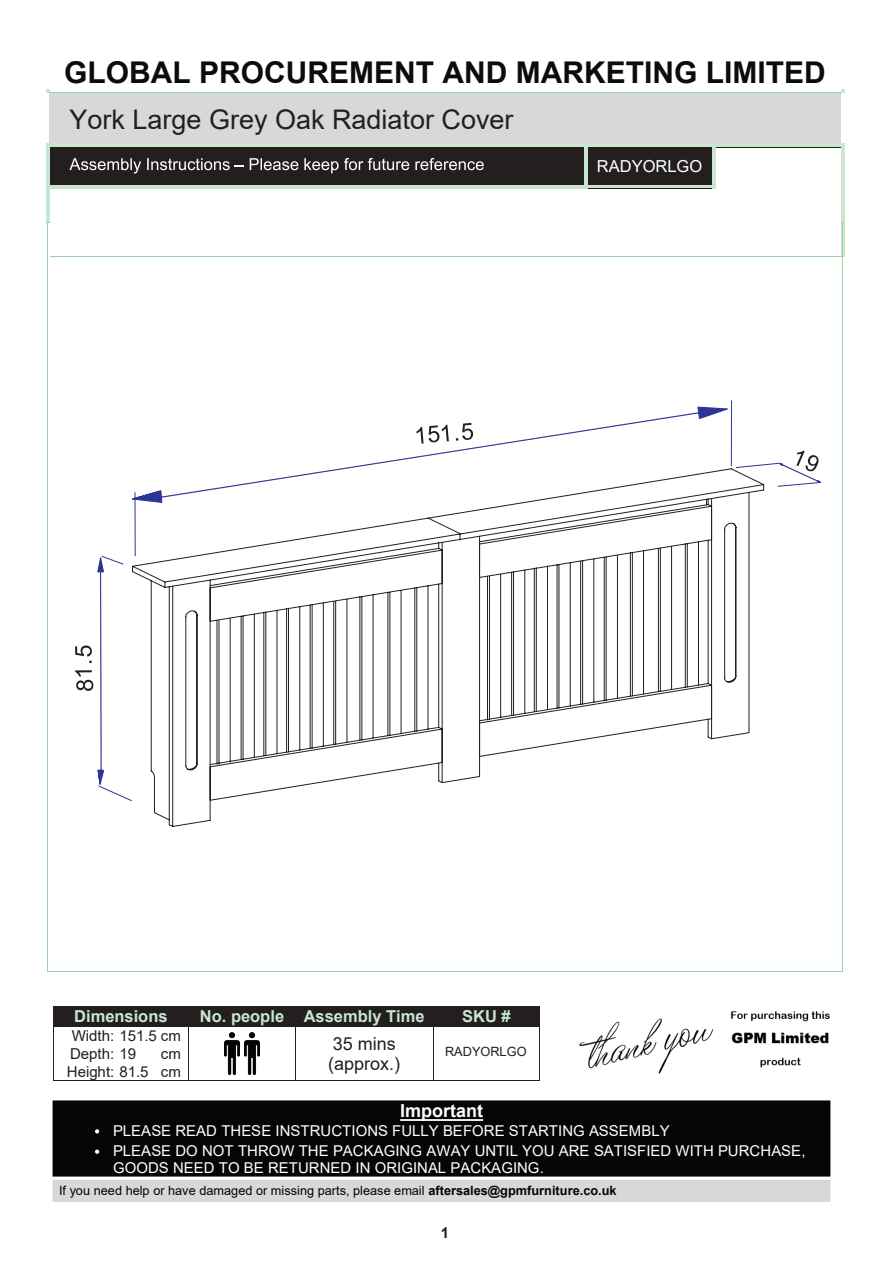
<style>
.page{position:relative;width:893px;height:1263px;background:#fff}
.page>*{position:absolute;margin:0;border:0;box-sizing:border-box;transform-origin:0 0}
.t1{font:700 30px "Arial";color:#0b0d0b}
.t2{font:27px "Arial";color:#231f20}
.t3{font:18px/20.7px "Arial";color:#231f20}
.t4{font:700 18px "Arial";color:#fff}
.t5{font:700 16.5px "Arial";color:#cbe6cf}
.t6{font:16.5px "Arial";color:#fff}
.t7{font:15px/18px "Arial";color:#231f20;text-align:right}
.t8{font:700 15px "Arial";color:#231f20}
.t9{font:14.85px/19.8px "Arial";color:#fff}
.t10{font:12.75px "Arial";letter-spacing:-.005em;color:#050504}
.t11{font:12.75px "Arial";color:#231f20}
.s1{font-weight:700}
</style>
<div class="page">
<div style="left:49px;top:93px;width:792px;height:51px;background:#d8d8d8"></div>
<svg style="left:46px;top:89px;width:3px;height:4px"></svg>
<hr style="left:49px;top:93px;width:792px;height:1px;background:#9ed2a4">
<svg style="left:841px;top:89px;width:3px;height:4px"></svg>
<div style="left:49px;top:147px;width:536px;height:38px;background:#231f20"></div>
<div style="left:588px;top:147px;width:125px;height:38px;background:#231f20"></div>
<hr style="left:49px;top:144px;width:536px;height:3px;background:#cbe6cf">
<hr style="left:588px;top:144px;width:125px;height:3px;background:#cbe6cf">
<hr style="left:716px;top:144px;width:125px;height:3px;background:#cbe6cf">
<hr style="left:716px;top:147px;width:125px;height:1px;background:#231f20">
<hr style="left:46px;top:147px;width:3px;height:38px;background:#cbe6cf">
<hr style="left:585px;top:147px;width:3px;height:38px;background:#cbe6cf">
<hr style="left:713px;top:147px;width:3px;height:38px;background:#cbe6cf">
<hr style="left:841px;top:147px;width:3px;height:38px;background:#cbe6cf">
<hr style="left:49px;top:185px;width:536px;height:3px;background:#cbe6cf">
<hr style="left:588px;top:185px;width:125px;height:3px;background:#cbe6cf">
<hr style="left:588px;top:188px;width:125px;height:1px;background:#231f20">
<hr style="left:46px;top:188px;width:3px;height:34px;background:#cbe6cf">
<hr style="left:841px;top:188px;width:3px;height:68px;background:#cbe6cf">
<hr style="left:50px;top:256px;width:793px;height:1px;background:#9ed2a4">
<hr style="left:47px;top:223px;width:1px;height:748px;background:#9ed2a4">
<hr style="left:48px;top:971px;width:794px;height:1px;background:#9ed2a4">
<hr style="left:842px;top:223px;width:1px;height:748px;background:#9ed2a4">
<div style="left:53px;top:1007px;width:135px;height:19px;background:#231f20"></div>
<div style="left:189px;top:1007px;width:106px;height:19px;background:#231f20"></div>
<div style="left:296px;top:1007px;width:137px;height:19px;background:#231f20"></div>
<div style="left:434px;top:1007px;width:105px;height:19px;background:#231f20"></div>
<hr style="left:53px;top:1006px;width:135px;height:1px;background:#231f20">
<hr style="left:189px;top:1006px;width:106px;height:1px;background:#231f20">
<hr style="left:295px;top:1006px;width:138px;height:1px;background:#231f20">
<hr style="left:434px;top:1006px;width:105px;height:1px;background:#231f20">
<hr style="left:53px;top:1026px;width:135px;height:1px;background:#231f20">
<hr style="left:189px;top:1026px;width:106px;height:1px;background:#231f20">
<hr style="left:295px;top:1026px;width:138px;height:1px;background:#231f20">
<hr style="left:434px;top:1026px;width:105px;height:1px;background:#231f20">
<svg style="left:53px;top:1027px;width:1px;height:53px"></svg>
<hr style="left:53px;top:1080px;width:135px;height:1px;background:#231f20">
<svg style="left:188px;top:1006px;width:1px;height:75px"></svg>
<hr style="left:189px;top:1080px;width:106px;height:1px;background:#231f20">
<svg style="left:295px;top:1007px;width:1px;height:73px"></svg>
<hr style="left:295px;top:1080px;width:138px;height:1px;background:#231f20">
<svg style="left:433px;top:1006px;width:1px;height:75px"></svg>
<hr style="left:434px;top:1080px;width:105px;height:1px;background:#231f20">
<svg style="left:539px;top:1006px;width:1px;height:75px"></svg>
<img style="left:224px;top:1032px;width:15px;height:42px">
<img style="left:244px;top:1032px;width:15px;height:42px">
<img style="left:579px;top:1011px;width:251px;height:63px">
<svg style="left:69px;top:158px;width:72px;height:16px"></svg>
<svg style="left:147px;top:158px;width:97px;height:12px"></svg>
<svg style="left:250px;top:158px;width:48px;height:12px"></svg>
<svg style="left:304px;top:158px;width:105px;height:15px"></svg>
<svg style="left:415px;top:158px;width:69px;height:12px"></svg>
<div style="left:52px;top:1100px;width:779px;height:76px;background:#050504"></div>
<hr style="left:400px;top:1119px;width:83px;height:2px;background:#fff">
<div style="left:52px;top:1180px;width:779px;height:22px;background:#d8d8d8"></div>
<svg style="left:53px;top:1176px;width:777px;height:1px"></svg>
<svg style="left:52px;top:1100px;width:1px;height:102px"></svg>
<svg style="left:830px;top:1100px;width:1px;height:102px"></svg>
<svg style="left:95px;top:1129px;width:4px;height:4px"></svg>
<svg style="left:95px;top:1149px;width:4px;height:5px"></svg>
<svg style="left:344px;top:406px;width:384px;height:62px"></svg>
<hr style="left:731px;top:400px;width:1px;height:66px;background:#2c3695">
<svg style="left:456px;top:423px;width:17px;height:18px"></svg>
<svg style="left:416px;top:425px;width:33px;height:19px"></svg>
<svg style="left:75px;top:556px;width:57px;height:245px"></svg>
<svg style="left:735px;top:451px;width:86px;height:36px"></svg>
<svg style="left:132px;top:468px;width:632px;height:359px"></svg>
<h1 class="t1" style="left:64px;top:51px;width:763px">GLOBAL PROCUREMENT AND MARKETING LIMITED</h1>
<h2 class="t2" style="left:69px;top:101px;width:446px">York Large Grey Oak Radiator Cover</h2>
<p class="t6" style="left:597px;top:155px;width:107px">RADYORLGO</p>
<p class="t5" style="left:74px;top:1005px;width:95px">Dimensions</p>
<p class="t5" style="left:200px;top:1005px;width:226px">No. people Assembly Time</p>
<p class="t5" style="left:462px;top:1005px;width:50px">SKU #</p>
<p class="t7" style="left:72px;top:1026px;width:111px">Width: 151.5 cm</p>
<p class="t3" style="left:328px;top:1033px;width:74px">35 mins (approx.)</p>
<p class="t11" style="left:445px;top:1043px;width:83px">RADYORLGO</p>
<p class="t7" style="left:70px;top:1044px;width:68px">Depth: 19</p>
<p class="t7" style="left:67px;top:1044px;width:116px">cm<br>Height: 81.5 cm</p>
<p class="t4" style="left:400px;top:1098px;width:85px">Important</p>
<p class="t9" style="left:113px;top:1121px;width:694px">PLEASE READ THESE INSTRUCTIONS FULLY BEFORE STARTING ASSEMBLY<br>PLEASE DO NOT THROW THE PACKAGING AWAY UNTIL YOU ARE SATISFIED WITH PURCHASE,</p>
<p class="t9" style="left:113px;top:1158px;width:432px">GOODS NEED TO BE RETURNED IN ORIGINAL PACKAGING.</p>
<p class="t10" style="left:59px;top:1182px;width:559px">If you need help or have damaged or missing parts, please email <span class="s1">aftersales@gpmfurniture.co.uk</span></p>
<p class="t8" style="left:441px;top:1222px;width:10px">1</p>
</div>
